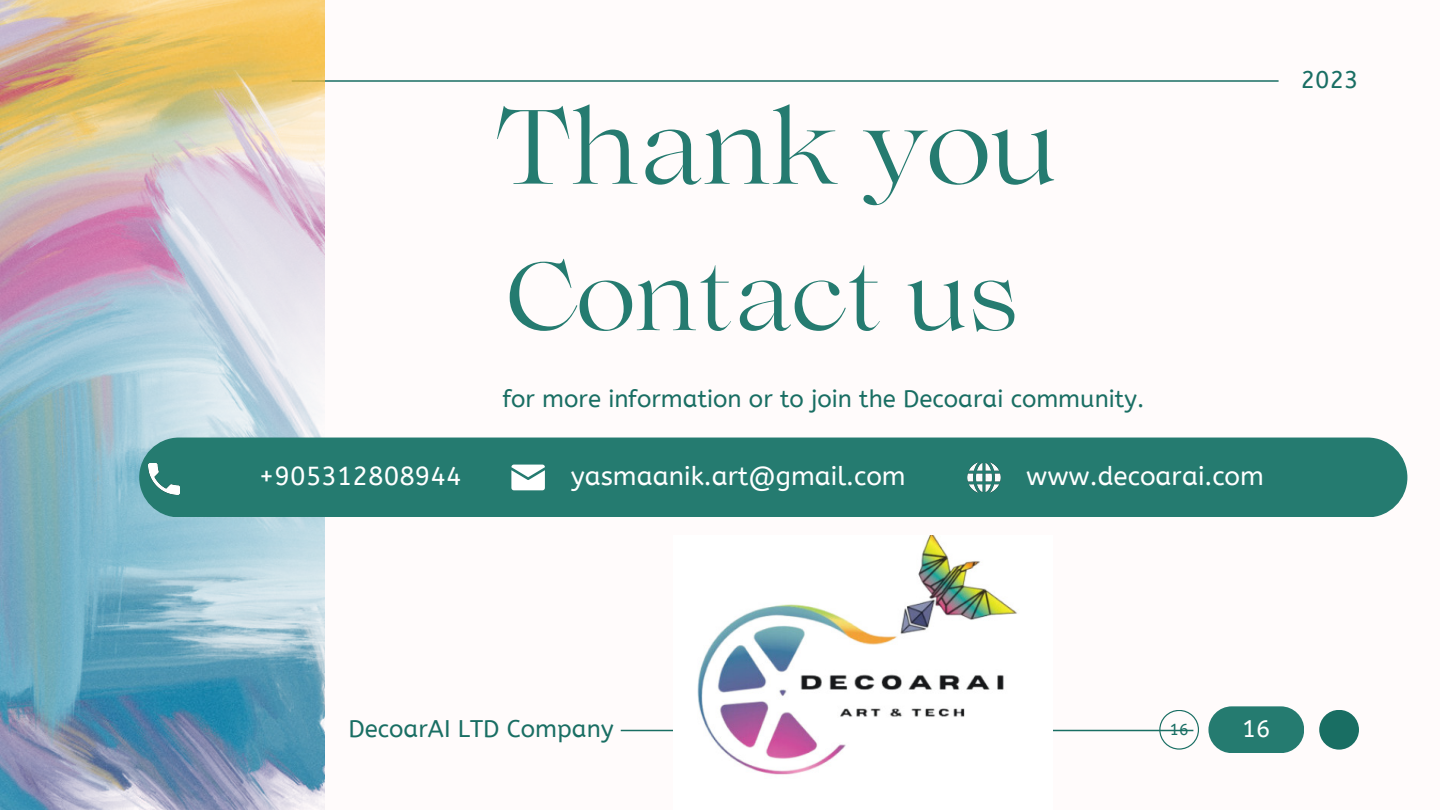
<style>
.page{position:relative;width:1440px;height:810px;background:#fffbfb}
.page>*{position:absolute;margin:0;border:0;box-sizing:border-box;transform-origin:0 0}
.t1{font:105px "Lovelace";color:#257b70}
.t2{font:96px "Lovelace";color:#257b70}
.t3{font:26px "A Bee Zee";color:#fff}
.t4{font:24px "A Bee Zee";color:#196e63}
.t5{font:24px "A Bee Zee";color:#fff}
.t6{font:16px "A Bee Zee";color:#196e63}
</style>
<div class="page">
<hr style="left:621px;top:730px;width:572px;height:1px;background:#196e63">
<div style="left:1208px;top:706px;width:96px;height:47px;background:#257b70;border-radius:23px"></div>
<svg style="left:1159px;top:710px;width:40px;height:40px"></svg>
<div style="left:1319px;top:710px;width:40px;height:40px;background:#196e63;border-radius:50%"></div>
<hr style="left:292px;top:80px;width:987px;height:2px;background:#196e63">
<img style="left:0;top:0;width:324px;height:810px">
<div style="left:139px;top:438px;width:1268px;height:79px;background:#257b70;border-radius:40px"></div>
<img style="left:149px;top:464px;width:31px;height:31px">
<img style="left:967px;top:462px;width:33px;height:31px">
<svg style="left:511px;top:465px;width:34px;height:25px"></svg>
<img style="left:673px;top:536px;width:379px;height:239px">
<h1 class="t1" style="left:496px;top:67px;width:564px">Thank you</h1>
<h2 class="t2" style="left:506px;top:223px;width:514px">Contact us</h2>
<p class="t4" style="left:503px;top:385px;width:643px">for more information or to join the Decoarai community.</p>
<p class="t3" style="left:259px;top:461px;width:204px">+905312808944</p>
<p class="t3" style="left:571px;top:461px;width:336px">yasmaanik.art@gmail.com</p>
<p class="t3" style="left:1026px;top:461px;width:239px">www.decoarai.com</p>
<p class="t4" style="left:1301px;top:66px;width:59px">2023</p>
<p class="t4" style="left:348px;top:715px;width:267px">DecoarAI LTD Company</p>
<p class="t6" style="left:1170px;top:720px;width:21px">16</p>
<p class="t5" style="left:1242px;top:715px;width:30px">16</p>
</div>
